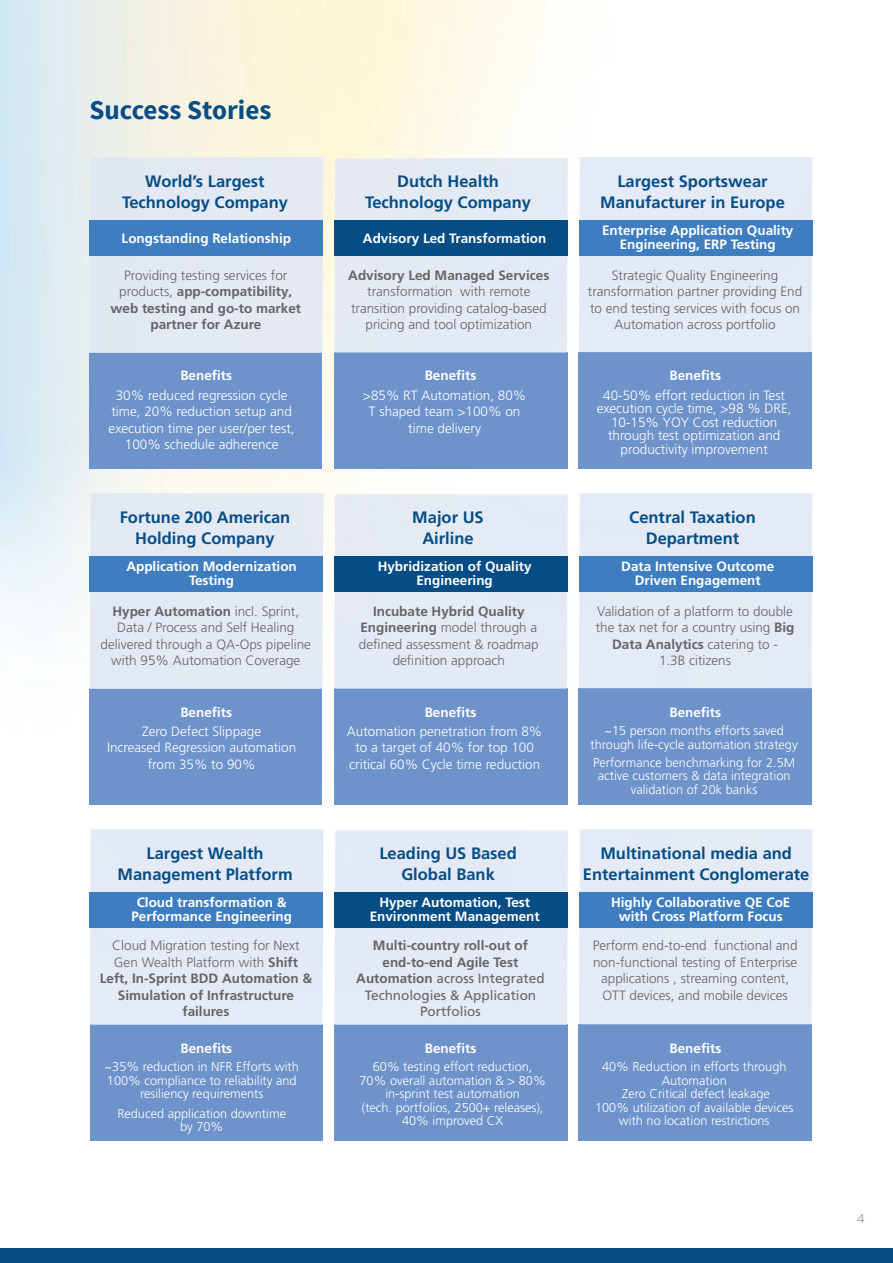
<style>
.page{position:relative;width:893px;height:1263px;background:#fff}
.page>*{position:absolute;margin:0;border:0;box-sizing:border-box;transform-origin:0 0}
.t1{font:700 27px "Source Sans Pro";color:#054d84}
.t2{font:700 16.5px/21px "Frutiger LT Pro";color:#054d84;text-align:center}
.t3{font:300 13.5px/16.5px "Frutiger LT Pro";color:#646566;text-align:center}
.t4{font:300 13.5px/16.5px "Frutiger LT Pro";color:#fff;text-align:center}
.t5{font:700 13.5px/14.5px "Frutiger LT Pro";color:#fff;text-align:center}
.t6{font:700 13.5px/16.5px "Frutiger LT Pro";color:#646566;text-align:center}
.t7{font:300 12.75px/13.5px "Frutiger LT Pro";color:#fff;text-align:center}
.t8{font:300 12.75px "Frutiger LT Pro";color:#96999c}
.s1{font-weight:300}
.s2{font-weight:700}
.s3{font-weight:400}
</style>
<div class="page">
<img style="left:0;top:0;width:813px;height:994px">
<img style="left:323px;top:847px;width:12px;height:16px">
<div style="left:579px;top:352px;width:233px;height:116px;background:#6e92ca"></div>
<div style="left:90px;top:352px;width:232px;height:116px;background:#6e92ca"></div>
<div style="left:334px;top:352px;width:234px;height:116px;background:#6e92ca"></div>
<div style="left:90px;top:157px;width:233px;height:196px;background:#e3e9f2"></div>
<hr style="left:90px;top:352px;width:232px;height:1px;background:#cedaed">
<div style="left:334px;top:158px;width:234px;height:194px;background:#e4eaf4"></div>
<div style="left:579px;top:157px;width:233px;height:195px;background:#e4ebf6"></div>
<div style="left:90px;top:221px;width:233px;height:35px;background:#3e7ec0"></div>
<div style="left:334px;top:221px;width:234px;height:35px;background:#054d84"></div>
<div style="left:579px;top:221px;width:233px;height:35px;background:#3e7ec0"></div>
<div style="left:579px;top:689px;width:233px;height:116px;background:#6e92ca"></div>
<div style="left:90px;top:689px;width:232px;height:116px;background:#6e92ca"></div>
<div style="left:334px;top:689px;width:234px;height:116px;background:#6e92ca"></div>
<div style="left:90px;top:493px;width:233px;height:196px;background:#e4eaf4"></div>
<hr style="left:90px;top:689px;width:232px;height:1px;background:#cedaed">
<div style="left:334px;top:494px;width:234px;height:195px;background:#e4eaf5"></div>
<div style="left:579px;top:493px;width:233px;height:195px;background:#e4ebf6"></div>
<div style="left:90px;top:557px;width:233px;height:35px;background:#3e7ec0"></div>
<div style="left:334px;top:557px;width:234px;height:35px;background:#054d84"></div>
<div style="left:579px;top:557px;width:233px;height:35px;background:#3e7ec0"></div>
<div style="left:579px;top:1025px;width:233px;height:116px;background:#6e92ca"></div>
<div style="left:90px;top:1025px;width:232px;height:116px;background:#6e92ca"></div>
<div style="left:334px;top:1025px;width:234px;height:116px;background:#6e92ca"></div>
<div style="left:90px;top:994px;width:233px;height:31px;background:#e4ebf6"></div>
<div style="left:90px;top:829px;width:233px;height:165px;background:#e4eaf5"></div>
<hr style="left:90px;top:1025px;width:232px;height:1px;background:#cedaed">
<div style="left:334px;top:994px;width:233px;height:31px;background:#e4ebf6"></div>
<div style="left:335px;top:830px;width:233px;height:164px;background:#e4eaf5"></div>
<img style="left:335px;top:847px;width:11px;height:16px">
<div style="left:579px;top:994px;width:233px;height:30px;background:#e4ebf6"></div>
<div style="left:579px;top:829px;width:233px;height:165px;background:#e4ebf6"></div>
<div style="left:90px;top:893px;width:233px;height:35px;background:#3e7ec0"></div>
<div style="left:334px;top:893px;width:234px;height:35px;background:#054d84"></div>
<div style="left:579px;top:893px;width:233px;height:35px;background:#3e7ec0"></div>
<div style="left:0;top:1248px;width:893px;height:15px;background:#054d84"></div>
<h1 class="t1" style="left:90px;top:93px;width:183px">Success Stories</h1>
<p class="t2" style="left:122px;top:171px;width:167px">World’s Largest<br>Technology Company</p>
<p class="t2" style="left:365px;top:171px;width:167px">Dutch Health<br>Technology Company</p>
<p class="t2" style="left:600px;top:171px;width:186px">Largest Sportswear<br>Manufacturer in Europe</p>
<p class="t5" style="left:122px;top:231px;width:171px">Longstanding Relationship</p>
<p class="t6" style="left:111px;top:267px;width:192px"><span class="s1">Providing testing services for products,</span> app-compatibility, web testing and go-to market partner for Azure</p>
<p class="t5" style="left:363px;top:231px;width:185px">Advisory Led Transformation</p>
<p class="t6" style="left:348px;top:267px;width:203px">Advisory Led Managed Services</p>
<p class="t3" style="left:351px;top:283px;width:197px">transformation with remote transition providing catalog-based pricing and tool optimization</p>
<p class="t5" style="left:602px;top:223px;width:193px">Enterprise Application Quality<br>Engineering, ERP Testing</p>
<p class="t3" style="left:588px;top:267px;width:216px">Strategic Quality Engineering transformation partner providing End to end testing services with focus on Automation across portfolio</p>
<p class="t5" style="left:180px;top:368px;width:53px">Benefits</p>
<p class="t5" style="left:425px;top:368px;width:53px">Benefits</p>
<p class="t5" style="left:669px;top:368px;width:53px">Benefits</p>
<p class="t4" style="left:109px;top:387px;width:188px">30% reduced regression cycle time, 20% reduction setup and execution time per user/per test,<br>100% schedule adherence</p>
<p class="t4" style="left:363px;top:387px;width:165px">&gt;85% RT Automation, 80%<br>T shaped team &gt;100% on time delivery</p>
<p class="t4" style="left:597px;top:388px;width:196px;line-height:13.5px">40-50% effort reduction in Test execution cycle time, &gt;98 % DRE,<br>10-15% YOY Cost reduction through test optimization and productivity improvement</p>
<p class="t2" style="left:120px;top:507px;width:172px">Fortune 200 American<br>Holding Company</p>
<p class="t2" style="left:412px;top:507px;width:73px">Major US<br>Airline</p>
<p class="t2" style="left:629px;top:507px;width:128px">Central Taxation<br>Department</p>
<p class="t5" style="left:126px;top:559px;width:172px">Application Modernization<br>Testing</p>
<p class="t3" style="left:101px;top:603px;width:212px"><span class="s2">Hyper Automation</span> incl. Sprint,<br>Data / Process and Self Healing delivered through a QA-Ops pipeline with 95% Automation Coverage</p>
<p class="t5" style="left:378px;top:559px;width:155px">Hybridization of Quality<br>Engineering</p>
<p class="t3" style="left:359px;top:603px;width:181px"><span class="s2">Incubate Hybrid Quality<br>Engineering</span> model through a defined assessment &amp; roadmap definition approach</p>
<p class="t5" style="left:621px;top:559px;width:155px">Data Intensive Outcome<br>Driven Engagement</p>
<p class="t3" style="left:596px;top:603px;width:200px">Validation of a platform to double the tax net for a country using <span class="s2">Big<br>Data Analytics</span> catering to -<br>1.3B citizens</p>
<p class="t5" style="left:180px;top:705px;width:53px">Benefits</p>
<p class="t5" style="left:425px;top:705px;width:53px">Benefits</p>
<p class="t5" style="left:669px;top:705px;width:53px">Benefits</p>
<p class="t4" style="left:107px;top:723px;width:191px">Zero Defect Slippage<br>Increased Regression automation from 35% to 90%</p>
<p class="t4" style="left:347px;top:723px;width:197px">Automation penetration from 8% to a target of 40% for top 100 critical 60% Cycle time reduction</p>
<p class="t7" style="left:591px;top:724px;width:209px">~15 person months efforts saved through life-cycle automation strategy</p>
<p class="t7" style="left:593px;top:755px;width:203px">Performance benchmarking for 2.5M active customers &amp; data integration validation of 20k banks</p>
<p class="t2" style="left:118px;top:843px;width:177px">Largest Wealth<br>Management Platform</p>
<p class="t2" style="left:379px;top:843px;width:139px">Leading US Based<br>Global Bank</p>
<p class="t2" style="left:583px;top:843px;width:228px">Multinational media and<br>Entertainment Conglomerate</p>
<p class="t5" style="left:131px;top:895px;width:162px">Cloud transformation &amp;<br>Performance Engineering</p>
<p class="t6" style="left:100px;top:937px;width:214px"><span class="s1">Cloud Migration testing for Next<br>Gen Wealth Platform with</span> Shift<br>Left, In-Sprint BDD Automation &amp;<br>Simulation of Infrastructure failures</p>
<p class="t5" style="left:370px;top:895px;width:172px">Hyper Automation, Test<br>Environment Management</p>
<p class="t6" style="left:356px;top:937px;width:190px">Multi-country roll-out of end-to-end Agile Test<br>Automation <span class="s3">across Integrated<br>Technologies &amp; Application<br>Portfolios</span></p>
<p class="t5" style="left:611px;top:895px;width:181px">Highly Collaborative QE CoE with Cross Platform Focus</p>
<p class="t3" style="left:593px;top:938px;width:206px">Perform end-to-end functional and non-functional testing of Enterprise applications , streaming content, OTT devices, and mobile devices</p>
<p class="t5" style="left:180px;top:1041px;width:53px">Benefits</p>
<p class="t5" style="left:425px;top:1041px;width:53px">Benefits</p>
<p class="t5" style="left:670px;top:1041px;width:53px">Benefits</p>
<p class="t7" style="left:105px;top:1060px;width:196px">~35% reduction in NFR Efforts with<br>100% compliance to reliability and resiliency requirements</p>
<p class="t7" style="left:117px;top:1106px;width:170px">Reduced application downtime by 70%</p>
<p class="t7" style="left:360px;top:1060px;width:188px">60% testing effort reduction,<br>70% overall automation &amp; &gt; 80% in-sprint test automation<br>(tech. portfolios, 2500+ releases),<br>40% improved CX</p>
<p class="t7" style="left:595px;top:1060px;width:200px">40% Reduction in efforts through<br>Automation<br>Zero Critical defect leakage<br>100% utilization of available devices with no location restrictions</p>
<p class="t8" style="left:857px;top:1211px;width:9px">4</p>
</div>
